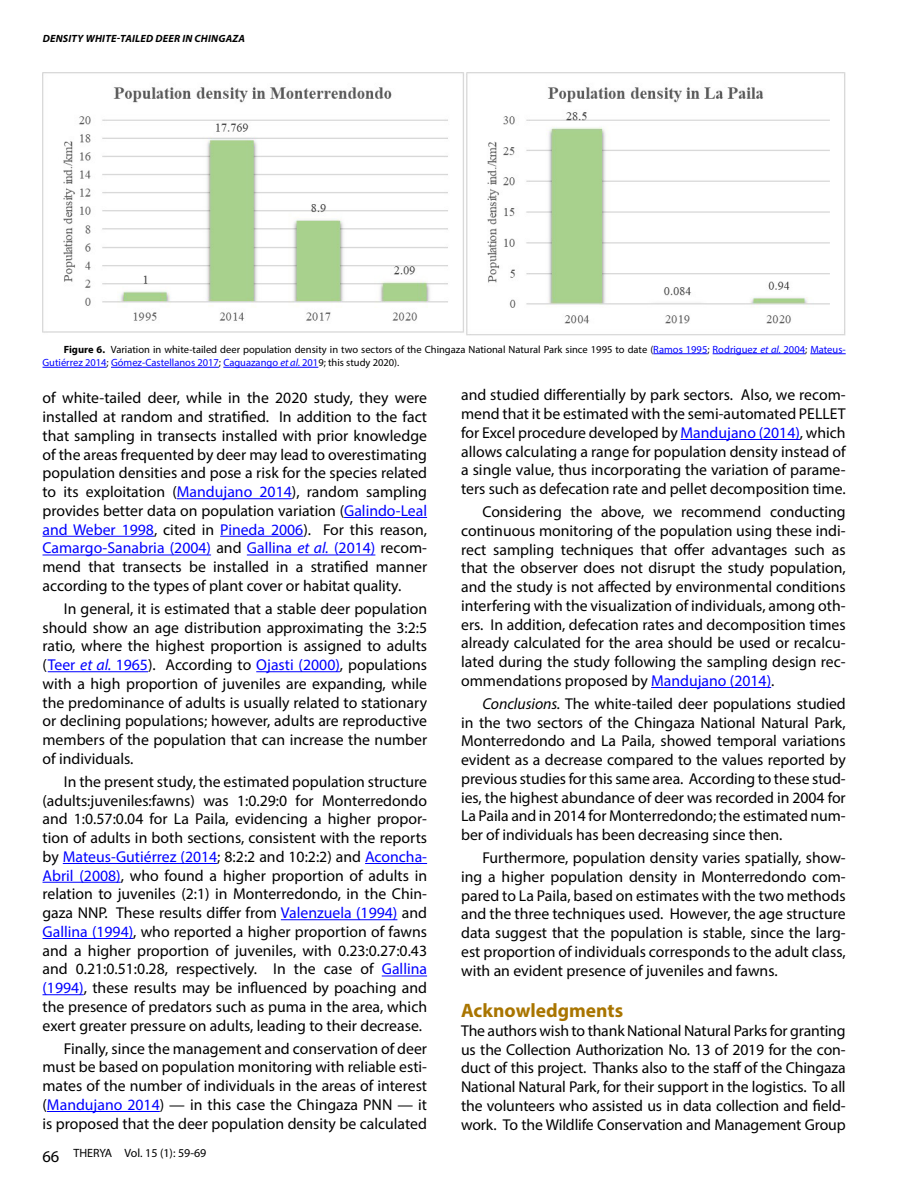
<style>
.page{position:relative;width:918px;height:1188px;background:#fff}
.page>*{position:absolute;margin:0;border:0;box-sizing:border-box;transform-origin:0 0}
.SUBTITULOS_REVISTA{font:700 19.5px "Myriad Pro";color:#a97500}
.TextoGeneral{font:15.75px/18.8px "Myriad Pro";color:#000;text-align:justify}
.t1{font:12px "Myriad Pro";color:#000}
.Tex_Fig_yTab{font:10.5px/13.5px "Myriad Pro";color:#000}
.t2{font:italic 700 10.5px "Myriad Pro";letter-spacing:.02em;color:#000}
.s1{font-weight:700}
.s2{color:#00f}
.s3{font-style:italic;color:#00f}
.s4{font-size:16.5px}
.s5{font-style:italic}
</style>
<div class="page">
<hr style="left:177px;top:498px;width:115px;height:1px;background:#00f">
<hr style="left:344px;top:517px;width:83px;height:1px;background:#00f">
<hr style="left:43px;top:536px;width:111px;height:1px;background:#00f">
<hr style="left:220px;top:536px;width:83px;height:1px;background:#00f">
<hr style="left:43px;top:555px;width:168px;height:1px;background:#00f">
<hr style="left:247px;top:555px;width:128px;height:1px;background:#00f">
<hr style="left:48px;top:671px;width:100px;height:1px;background:#00f">
<hr style="left:256px;top:671px;width:84px;height:1px;background:#00f">
<hr style="left:63px;top:863px;width:154px;height:1px;background:#00f">
<hr style="left:365px;top:863px;width:62px;height:1px;background:#00f">
<hr style="left:43px;top:882px;width:78px;height:1px;background:#00f">
<hr style="left:281px;top:919px;width:116px;height:1px;background:#00f">
<hr style="left:43px;top:938px;width:90px;height:1px;background:#00f">
<hr style="left:382px;top:976px;width:45px;height:1px;background:#00f">
<hr style="left:43px;top:994px;width:41px;height:1px;background:#00f">
<hr style="left:47px;top:1111px;width:113px;height:1px;background:#00f">
<hr style="left:681px;top:439px;width:119px;height:1px;background:#00f">
<hr style="left:651px;top:687px;width:120px;height:1px;background:#00f">
<img style="left:43px;top:72px;width:803px;height:264px">
<hr style="left:653px;top:353px;width:54px;height:1px;background:#00f">
<hr style="left:713px;top:353px;width:92px;height:1px;background:#00f">
<hr style="left:810px;top:353px;width:36px;height:1px;background:#00f">
<hr style="left:43px;top:367px;width:64px;height:1px;background:#00f">
<hr style="left:111px;top:367px;width:108px;height:1px;background:#00f">
<hr style="left:223px;top:367px;width:95px;height:1px;background:#00f">
<p class="t2" style="left:43px;top:31px;width:204px">DENSITY WHITE-TAILED DEER IN CHINGAZA</p>
<p class="Tex_Fig_yTab" style="left:43px;top:342px;width:805px;text-indent:21px"><span class="s1">Figure 6.</span> Variation in white-tailed deer population density in two sectors of the Chingaza National Natural Park since 1995 to date (<span class="s2">Ramos 1995</span>; <span class="s2">Rodriguez</span> <span class="s3">et al.</span> <span class="s2">2004</span>; <span class="s2">Mateus-<br>Gutiérrez 2014</span>; <span class="s2">Gómez-Castellanos 2017</span>; <span class="s2">Caguazango</span> <span class="s3">et al.</span> <span class="s2">201</span>9; this study 2020).</p>
<p class="TextoGeneral" style="left:43px;top:389px;width:386px">of white-tailed deer, while in the 2020 study, they were installed at random and stratified. In addition to the fact that sampling in transects installed with prior knowledge of the areas frequented by deer may lead to overestimating population densities and pose a risk for the species related to its exploitation (<span class="s2">Mandujano 2014</span>), random sampling provides better data on population variation (<span class="s2">Galindo-Leal and Weber 1998</span>, cited in <span class="s2">Pineda 2006</span>). For this reason, <span class="s2">Camargo-Sanabria (2004)</span> and <span class="s2">Gallina</span> <span class="s3">et al.</span> <span class="s2">(2014)</span> recom&shy;mend that transects be installed in a stratified manner according to the types of plant cover or habitat quality.</p>
<p class="TextoGeneral" style="left:43px;top:599px;width:386px;text-indent:21px">In general, it is estimated that a stable deer population should show an age distribution approximating the 3:2:5 ratio, where the highest proportion is assigned to adults (<span class="s2">Teer</span> <span class="s3">et al.</span> <span class="s2">1965</span>). According to <span class="s2">Ojasti (2000)</span>, populations with a high proportion of juveniles are expanding, while the predominance of adults is usually related to stationary or declining populations; however, adults are reproductive members of the population that can increase the number of individuals.</p>
<p class="TextoGeneral" style="left:43px;top:772px;width:386px;text-indent:21px">In the present study, the estimated population structure (adults:juveniles:fawns) was 1:0.29:0 for Monterredondo and 1:0.57:0.04 for La Paila, evidencing a higher propor&shy;tion of adults in both sections, consistent with the reports by <span class="s2">Mateus-Gutiérrez (2014</span>; 8:2:2 and 10:2:2) and <span class="s2">Aconcha-Abril (2008)</span>, who found a higher proportion of adults in relation to juveniles (2:1) in Monterredondo, in the Chin&shy;gaza NNP. These results differ from <span class="s2">Valenzuela (1994)</span> and <span class="s2">Gallina (1994)</span>, who reported a higher proportion of fawns and a higher proportion of juveniles, with 0.23:0.27:0.43 and 0.21:0.51:0.28, respectively. In the case of <span class="s2">Gallina (1994)</span>, these results may be influenced by poaching and the presence of predators such as puma in the area, which exert greater pressure on adults, leading to their decrease.</p>
<p class="TextoGeneral" style="left:43px;top:1039px;width:386px;text-indent:21px">Finally, since the management and conservation of deer must be based on population monitoring with reliable esti&shy;mates of the number of individuals in the areas of interest (<span class="s2">Mandujano 2014</span>) — in this case the Chingaza PNN — it is proposed that the deer population density be calculated</p>
<p class="t1" style="left:43px;top:1146px;width:165px"><span class="s4">66</span> THERYA Vol. 15 (1): 59-69</p>
<p class="TextoGeneral" style="left:461px;top:386px;width:386px">and studied differentially by park sectors. Also, we recom&shy;mend that it be estimated with the semi-automated PELLET for Excel procedure developed by <span class="s2">Mandujano (2014)</span>, which allows calculating a range for population density instead of a single value, thus incorporating the variation of parame&shy;ters such as defecation rate and pellet decomposition time.</p>
<p class="TextoGeneral" style="left:461px;top:502px;width:386px;text-indent:21px">Considering the above, we recommend conducting continuous monitoring of the population using these indi&shy;rect sampling techniques that offer advantages such as that the observer does not disrupt the study population, and the study is not affected by environmental conditions interfering with the visualization of individuals, among oth&shy;ers. In addition, defecation rates and decomposition times already calculated for the area should be used or recalcu&shy;lated during the study following the sampling design rec&shy;ommendations proposed by <span class="s2">Mandujano (2014)</span>.</p>
<p class="TextoGeneral" style="left:461px;top:694px;width:386px;text-indent:21px"><span class="s5">Conclusions.</span> The white-tailed deer populations studied in the two sectors of the Chingaza National Natural Park, Monterredondo and La Paila, showed temporal variations evident as a decrease compared to the values reported by previous studies for this same area. According to these stud&shy;ies, the highest abundance of deer was recorded in 2004 for La Paila and in 2014 for Monterredondo; the estimated num&shy;ber of individuals has been decreasing since then.</p>
<p class="TextoGeneral" style="left:461px;top:848px;width:386px;text-indent:21px">Furthermore, population density varies spatially, show&shy;ing a higher population density in Monterredondo com&shy;pared to La Paila, based on estimates with the two methods and the three techniques used. However, the age structure data suggest that the population is stable, since the larg&shy;est proportion of individuals corresponds to the adult class, with an evident presence of juveniles and fawns.</p>
<p class="SUBTITULOS_REVISTA" style="left:461px;top:998px;width:164px">Acknowledgments</p>
<p class="TextoGeneral" style="left:461px;top:1021px;width:386px">The authors wish to thank National Natural Parks for granting us the Collection Authorization No. 13 of 2019 for the con&shy;duct of this project. Thanks also to the staff of the Chingaza National Natural Park, for their support in the logistics. To all the volunteers who assisted us in data collection and field&shy;work. To the Wildlife Conservation and Management Group</p>
</div>
